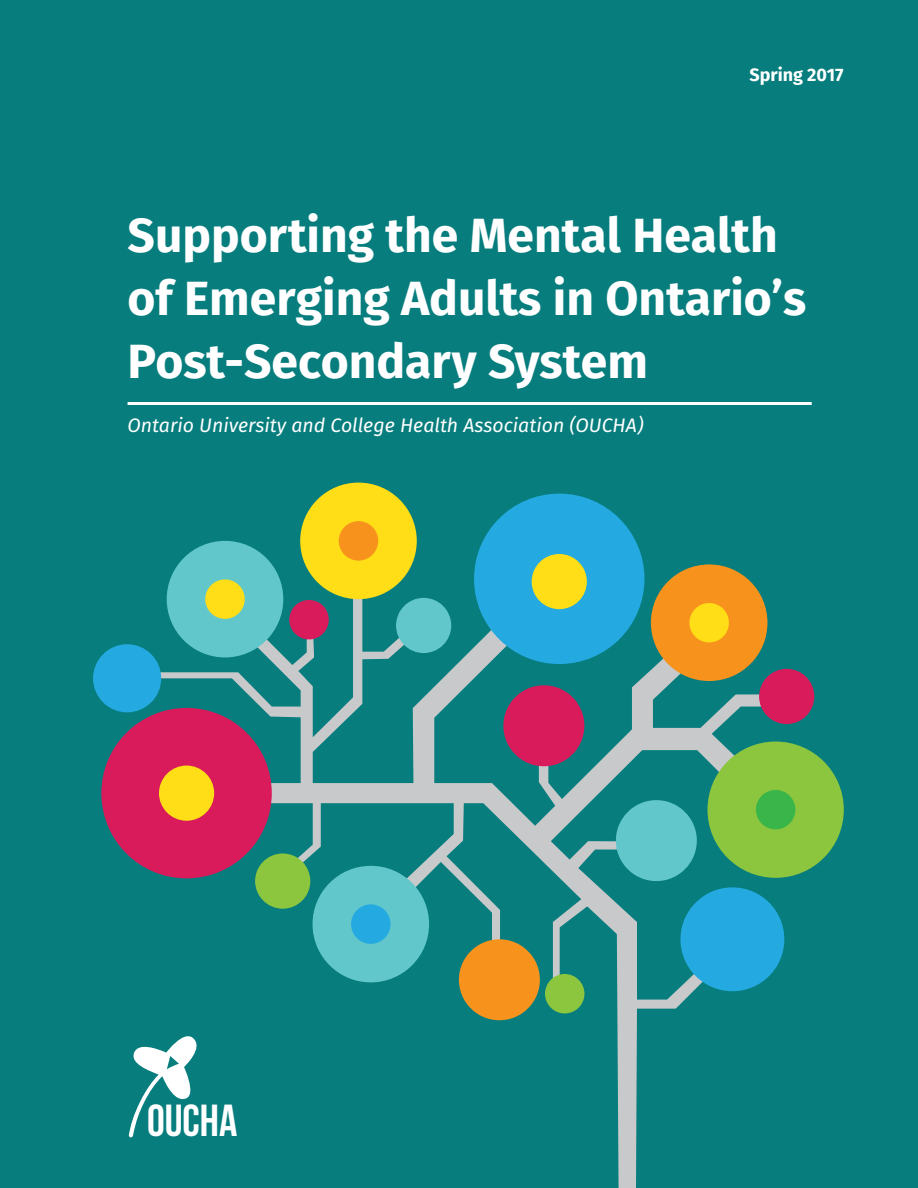
<style>
.page{position:relative;width:918px;height:1188px;background:#077d7d}
.page>*{position:absolute;margin:0;border:0;box-sizing:border-box;transform-origin:0 0}
.Text_Defaults_-_Don{font:700 48px/63px "Fira Sans";color:#fff}
.t1{font:44.85px "Bebas Neue";color:#fff}
.Text_Defaults_-_Don-2{font:italic 19.5px "Fira Sans";color:#fff}
.Text_Defaults_-_Don-3{font:700 18px "Fira Sans";color:#fff}
</style>
<div class="page">
<hr style="left:128px;top:402px;width:684px;height:3px;background:#fff">
<svg style="left:128px;top:1046px;width:26px;height:92px"></svg>
<svg style="left:154px;top:581px;width:634px;height:607px"></svg>
<div style="left:101px;top:708px;width:171px;height:170px;background:#d91a5b;border-radius:50%"></div>
<div style="left:474px;top:494px;width:170px;height:170px;background:#24aae1;border-radius:50%"></div>
<div style="left:503px;top:685px;width:81px;height:81px;background:#d91a5b;border-radius:50%"></div>
<div style="left:616px;top:800px;width:81px;height:81px;background:#61c7ca;border-radius:50%"></div>
<div style="left:459px;top:939px;width:81px;height:81px;background:#f7931d;border-radius:50%"></div>
<div style="left:300px;top:483px;width:117px;height:116px;background:#ffdd17;border-radius:50%"></div>
<div style="left:651px;top:564px;width:116px;height:117px;background:#f7931d;border-radius:50%"></div>
<div style="left:167px;top:541px;width:116px;height:116px;background:#61c7ca;border-radius:50%"></div>
<div style="left:313px;top:866px;width:116px;height:116px;background:#61c7ca;border-radius:50%"></div>
<div style="left:680px;top:887px;width:104px;height:104px;background:#24aae1;border-radius:50%"></div>
<div style="left:708px;top:742px;width:136px;height:136px;background:#8bc63e;border-radius:50%"></div>
<div style="left:93px;top:644px;width:68px;height:68px;background:#24aae1;border-radius:50%"></div>
<div style="left:396px;top:598px;width:55px;height:55px;background:#61c7ca;border-radius:50%"></div>
<div style="left:759px;top:669px;width:55px;height:55px;background:#d91a5b;border-radius:50%"></div>
<div style="left:255px;top:853px;width:55px;height:56px;background:#8bc63e;border-radius:50%"></div>
<div style="left:545px;top:974px;width:39px;height:39px;background:#8bc63e;border-radius:50%"></div>
<div style="left:289px;top:600px;width:40px;height:39px;background:#d91a5b;border-radius:50%"></div>
<div style="left:532px;top:554px;width:55px;height:55px;background:#ffdd17;border-radius:50%"></div>
<div style="left:159px;top:766px;width:55px;height:55px;background:#ffdd17;border-radius:50%"></div>
<div style="left:205px;top:579px;width:40px;height:40px;background:#ffdd17;border-radius:50%"></div>
<div style="left:339px;top:521px;width:39px;height:40px;background:#f7931d;border-radius:50%"></div>
<div style="left:689px;top:603px;width:40px;height:39px;background:#ffdd17;border-radius:50%"></div>
<div style="left:756px;top:790px;width:39px;height:39px;background:#3ab54a;border-radius:50%"></div>
<div style="left:351px;top:904px;width:40px;height:40px;background:#24aae1;border-radius:50%"></div>
<p class="Text_Defaults_-_Don-3" style="left:749px;top:60px;width:96px">Spring 2017</p>
<p class="Text_Defaults_-_Don" style="left:128px;top:200px;width:680px">Supporting the Mental Health of Emerging Adults in Ontario’s<br>Post-Secondary System</p>
<p class="Text_Defaults_-_Don-2" style="left:128px;top:411px;width:518px">Ontario University and College Health Association (OUCHA)</p>
<p class="t1" style="left:147px;top:1095px;width:92px">OUCHA</p>
</div>
